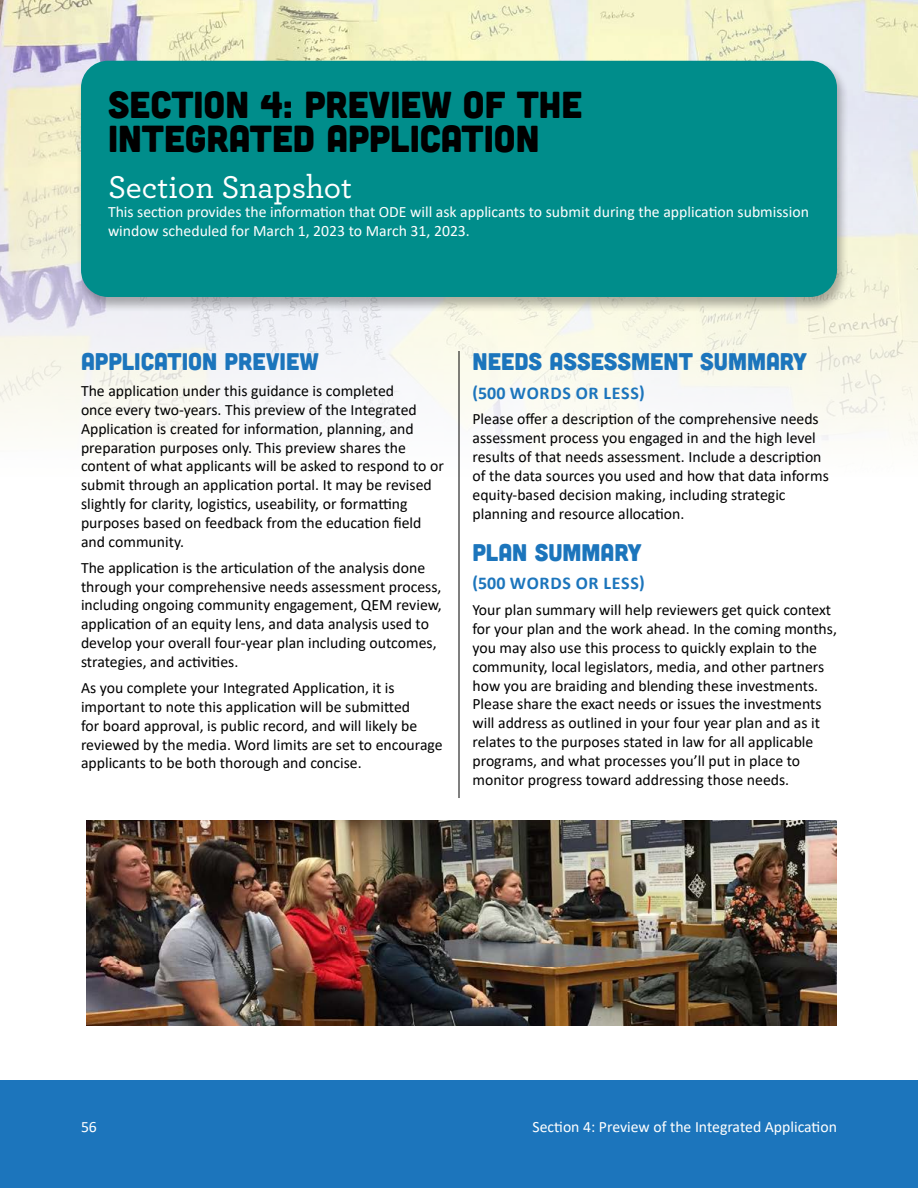
<style>
.page{position:relative;width:918px;height:1188px;background:#fff}
.page>*{position:absolute;margin:0;border:0;box-sizing:border-box;transform-origin:0 0}
.t1{font:37.5px/34.5px "Cubano";color:#000}
.Snapshot{font:500 33px "Archer";color:#fff}
.t2{font:24px "Cubano";color:#1c75bc}
.Body{font:700 18px "Calibri";letter-spacing:.04em;color:#1c75bc}
.Body-2{font:15.75px/18.9px "Calibri";color:#000}
.Call-out{font:15.75px/18.9px "Calibri";color:#fff}
</style>
<div class="page">
<img style="left:0;top:0;width:918px;height:499px">
<div style="left:0;top:1080px;width:918px;height:108px;background:#1c75bc"></div>
<div style="left:76px;top:59px;width:773px;height:253px;background:#000;opacity:.3"></div>
<div style="left:81px;top:61px;width:756px;height:236px;background:#008d8b;border-radius:27px"></div>
<hr style="left:459px;top:351px;width:1px;height:447px;background:#000">
<img style="left:86px;top:820px;width:751px;height:206px">
<h1 class="t1" style="left:108px;top:85px;width:476px">SECTION 4: PREVIEW OF THE<br>INTEGRATED APPLICATION</h1>
<p class="Snapshot" style="left:108px;top:163px;width:246px">Section Snapshot</p>
<p class="Call-out" style="left:108px;top:202px;width:702px">This section provides the information that ODE will ask applicants to submit during the application submission window scheduled for March 1, 2023 to March 31, 2023.</p>
<h2 class="t2" style="left:81px;top:345px;width:239px">APPLICATION PREVIEW</h2>
<p class="Body-2" style="left:81px;top:381px;width:364px">The application under this guidance is completed<br>once every two-years. This preview of the Integrated Application is created for information, planning, and preparation purposes only. This preview shares the content of what applicants will be asked to respond to or submit through an application portal. It may be revised slightly for clarity, logistics, useability, or formatting purposes based on feedback from the education field and community.</p>
<p class="Body-2" style="left:81px;top:558px;width:362px">The application is the articulation of the analysis done through your comprehensive needs assessment process, including ongoing community engagement, QEM review, application of an equity lens, and data analysis used to develop your overall four-year plan including outcomes, strategies, and activities.</p>
<p class="Body-2" style="left:81px;top:678px;width:363px">As you complete your Integrated Application, it is important to note this application will be submitted<br>for board approval, is public record, and will likely be reviewed by the media. Word limits are set to encourage applicants to be both thorough and concise.</p>
<h2 class="t2" style="left:472px;top:345px;width:336px">NEEDS ASSESSMENT SUMMARY</h2>
<p class="Body" style="left:472px;top:380px;width:174px">(500 WORDS OR LESS)</p>
<p class="Body-2" style="left:472px;top:409px;width:358px">Please offer a description of the comprehensive needs assessment process you engaged in and the high level results of that needs assessment. Include a description of the data sources you used and how that data informs equity-based decision making, including strategic planning and resource allocation.</p>
<h2 class="t2" style="left:472px;top:536px;width:171px">PLAN SUMMARY</h2>
<p class="Body" style="left:472px;top:571px;width:174px">(500 WORDS OR LESS)</p>
<p class="Body-2" style="left:472px;top:600px;width:366px">Your plan summary will help reviewers get quick context for your plan and the work ahead. In the coming months, you may also use this process to quickly explain to the community, local legislators, media, and other partners how you are braiding and blending these investments.<br>Please share the exact needs or issues the investments will address as outlined in your four year plan and as it relates to the purposes stated in law for all applicable programs, and what processes you’ll put in place to monitor progress toward addressing those needs.</p>
<p class="Call-out" style="left:81px;top:1117px;width:17px">56</p>
<p class="Call-out" style="left:533px;top:1117px;width:306px">Section 4: Preview of the Integrated Application</p>
</div>
